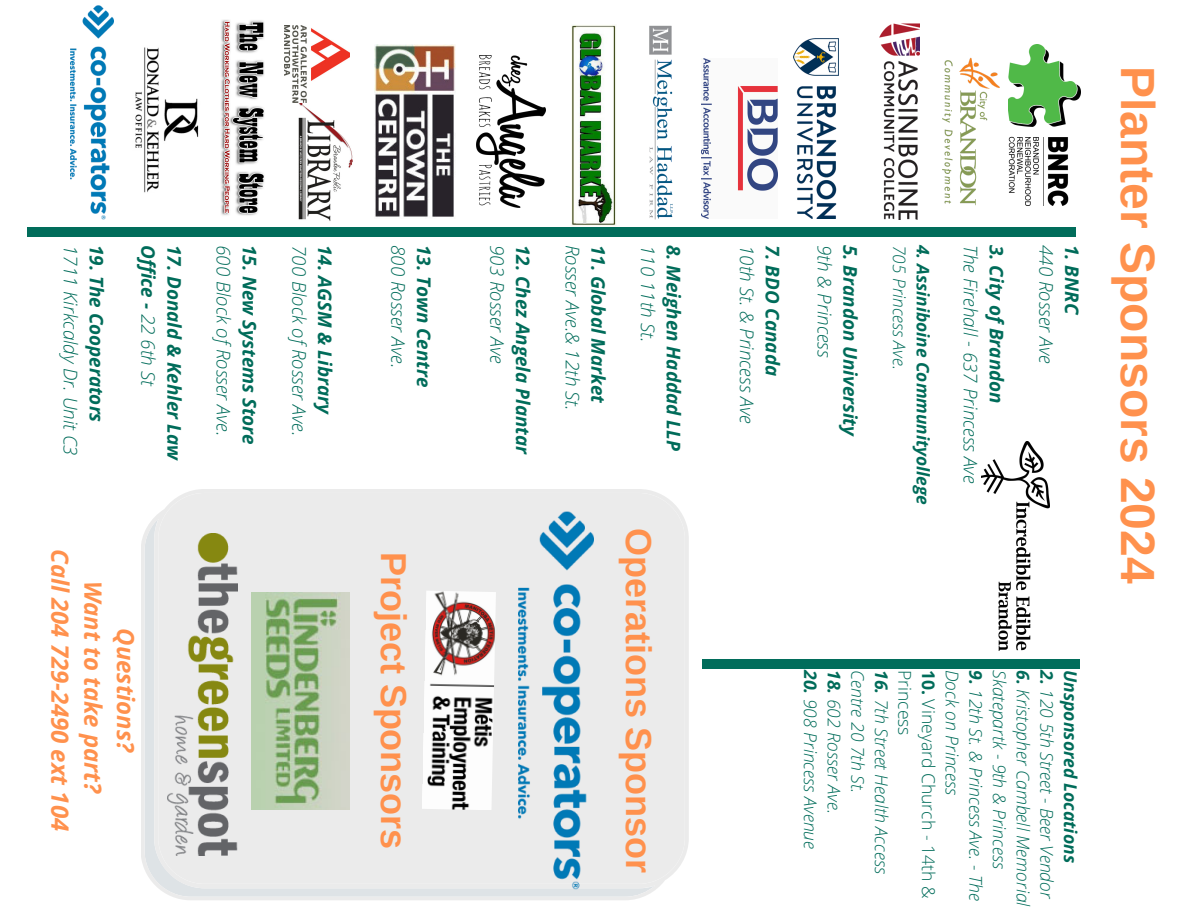
<style>
.page{position:relative;width:1188px;height:918px;background:#fff}
.page>*{position:absolute;margin:0;border:0;box-sizing:border-box;transform-origin:0 0}
.t1{font:700 48px "Arimo";color:#ff914d}
.t2{font:700 36px "Arimo";color:#ff914d}
.t3{font:italic 700 23.85px/32.8px "Open Sans";color:#ff914d;text-align:center}
.t4{font:italic 700 18.75px/25.8px "Open Sans";color:#006c5a}
.t5{font:italic 300 18.75px "Open Sans";color:#006c5a}
.t6{font:italic 300 17.55px/23.7px "Open Sans";color:#006c5a}
.t7{font:300 17.55px/23.7px "Open Sans";color:#006c5a}
.t8{font:italic 700 17.55px "Open Sans";color:#006c5a}
.t9{font:italic 700 17.25px "Open Sans";color:#006c5a}
.t10{font:italic 300 17.25px "Open Sans";color:#006c5a}
.s1{font-weight:300}
.s2{font-weight:700}
</style>
<div class="page">
<img style="left:637px;top:25px;width:45px;height:212px">
<svg style="left:141px;top:489px;width:548px;height:411px;background:#eaeaeb"></svg>
<img style="left:942px;top:57px;width:58px;height:149px">
<img style="left:701px;top:58px;width:77px;height:160px">
<img style="left:293px;top:102px;width:60px;height:119px">
<div style="left:28px;top:227px;width:1048px;height:9px;background:#016d5b"></div>
<img style="left:252px;top:592px;width:98px;height:217px">
<img style="left:167px;top:534px;width:70px;height:321px">
<img style="left:135px;top:47px;width:64px;height:146px">
<div style="left:702px;top:660px;width:378px;height:9px;background:#016d5b"></div>
<img style="left:572px;top:25px;width:44px;height:201px">
<img style="left:879px;top:23px;width:41px;height:196px">
<img style="left:793px;top:39px;width:45px;height:180px">
<img style="left:284px;top:26px;width:66px;height:76px">
<img style="left:221px;top:20px;width:43px;height:196px">
<img style="left:1008px;top:45px;width:72px;height:161px">
<img style="left:981px;top:441px;width:69px;height:210px">
<img style="left:476px;top:55px;width:70px;height:152px">
<img style="left:519px;top:512px;width:75px;height:378px">
<img style="left:71px;top:5px;width:42px;height:214px">
<img style="left:375px;top:44px;width:81px;height:173px">
<img style="left:422px;top:591px;width:74px;height:219px">
<p class="t4" style="left:110px;top:245px;width:179px;rotate:90deg">19. The Cooperators</p>
<h2 class="t5" style="left:84px;top:245px;width:212px;rotate:90deg">1711 Kirkcaldy Dr. Unit C3</h2>
<p class="t4" style="left:188px;top:245px;width:218px;rotate:90deg">17. Donald &amp; Kehler Law<br>Office - <span class="s1">22 6th St</span></p>
<h3 class="t5" style="left:237px;top:245px;width:193px;rotate:90deg">600 Block ofRosser Ave.</h3>
<p class="t4" style="left:263px;top:245px;width:202px;rotate:90deg">15. New Systems Store</p>
<p class="t4" style="left:338px;top:245px;width:172px;rotate:90deg">14. AGSM &amp; Library</p>
<p class="t5" style="left:312px;top:245px;width:193px;rotate:90deg">700 Block ofRosser Ave.</p>
<p class="t5" style="left:411px;top:245px;width:125px;rotate:90deg">800 Rosser Ave.</p>
<p class="t4" style="left:437px;top:245px;width:144px;rotate:90deg">13. Town Centre</p>
<h2 class="t3" style="left:143px;top:549px;width:284px;rotate:90deg">Questions?<br>Want to take part?<br>Call 204 729-2490 ext 104</h2>
<p class="t2" style="left:414px;top:552px;width:299px;rotate:90deg">Project Sponsors</p>
<p class="t5" style="left:510px;top:245px;width:120px;rotate:90deg">903 Rosser Ave</p>
<p class="t4" style="left:536px;top:245px;width:211px;rotate:90deg">12. Chez Angela Plantar</p>
<p class="t5" style="left:586px;top:245px;width:167px;rotate:90deg">Rosser Ave.&amp; 12th St.</p>
<p class="t4" style="left:612px;top:245px;width:160px;rotate:90deg">11. Global Market</p>
<p class="t4" style="left:687px;top:245px;width:207px;rotate:90deg">8. Meighen Haddad LLP</p>
<p class="t5" style="left:661px;top:245px;width:99px;rotate:90deg">110 11th St.</p>
<p class="t2" style="left:659px;top:528px;width:347px;rotate:90deg">Operations Sponsor</p>
<p class="t5" style="left:760px;top:245px;width:180px;rotate:90deg">10th St. &amp; Princess Ave</p>
<p class="t4" style="left:786px;top:245px;width:133px;rotate:90deg">7. BDO Canada</p>
<p class="t4" style="left:864px;top:245px;width:195px;rotate:90deg">5. Brandon University</p>
<p class="t5" style="left:838px;top:245px;width:114px;rotate:90deg">9th &amp; Princess</p>
<p class="t9" style="left:935px;top:245px;width:262px;rotate:90deg">4. Assiniboine Communityollege</p>
<p class="t10" style="left:912px;top:245px;width:126px;rotate:90deg">705 Princess Ave.</p>
<p class="t4" style="left:1010px;top:245px;width:160px;rotate:90deg">3. City ofBrandon</p>
<p class="t5" style="left:984px;top:245px;width:240px;rotate:90deg">The Firehall - 637 Princess Ave</p>
<p class="t5" style="left:1059px;top:245px;width:120px;rotate:90deg">440 Rosser Ave</p>
<p class="t4" style="left:1085px;top:245px;width:72px;rotate:90deg">1. BNRC</p>
<p class="t1" style="left:1165px;top:66px;width:519px;rotate:90deg">Planter Sponsors 2024</p>
<h1 class="t6" style="left:823px;top:670px;width:181px;rotate:90deg"><span class="s2">20.</span> 908 Princess Avenue</h1>
<p class="t6" style="left:846px;top:670px;width:145px;rotate:90deg"><span class="s2">18.</span> 602 Rosser Ave.</p>
<p class="t6" style="left:894px;top:670px;width:205px;rotate:90deg"><span class="s2">16.</span> 7th Street Health Access<br>Centre 20 7th St.</p>
<p class="t7" style="left:941px;top:670px;width:230px;rotate:90deg"><span class="s2">10.</span> Vineyard Church - 14th &amp;<br>Princess</p>
<p class="t6" style="left:1035px;top:670px;width:238px;rotate:90deg"><span class="s2">6.</span> Kristopher Cambell Memorial<br>Skatepartk - 9th &amp; Princess</p>
<p class="t6" style="left:988px;top:670px;width:233px;rotate:90deg"><span class="s2">9.</span> 12th St. &amp; Princess Ave. - The<br>Dock on Princess</p>
<p class="t6" style="left:1059px;top:670px;width:231px;rotate:90deg"><span class="s2">2.</span> 120 5th Street - Beer Vendor</p>
<p class="t8" style="left:1083px;top:670px;width:195px;rotate:90deg">Unsponsored Locations</p>
</div>
